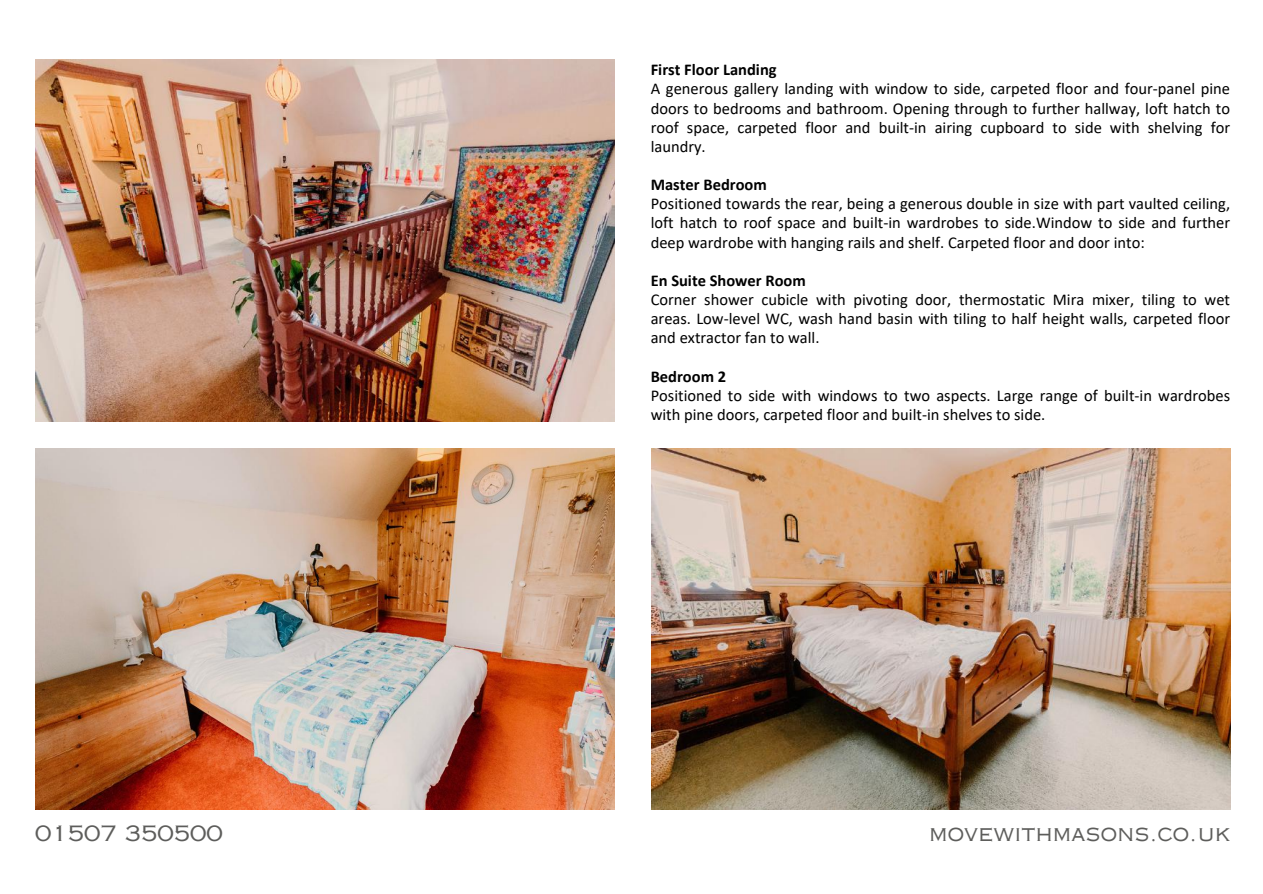
<style>
.page{position:relative;width:1263px;height:894px;background:#fff}
.page>*{position:absolute;margin:0;border:0;box-sizing:border-box;transform-origin:0 0}
.t1{font:21px "Copperplate Gothic LT Pro 32 AB";color:#5d5d5b}
.t2{font:16.5px/19.2px "Calibri";color:#000;text-align:justify}
.t3{font:700 16.5px "Calibri";color:#000}
</style>
<div class="page">
<img style="left:35px;top:60px;width:579px;height:361px">
<img style="left:35px;top:448px;width:579px;height:361px">
<img style="left:651px;top:448px;width:579px;height:361px">
<p class="t3" style="left:651px;top:63px;width:127px">First Floor Landing</p>
<p class="t2" style="left:651px;top:81px;width:581px">A generous gallery landing with window to side, carpeted floor and four-panel pine doors to bedrooms and bathroom. Opening through to further hallway, loft hatch to roof space, carpeted floor and built-in airing cupboard to side with shelving for laundry.</p>
<p class="t3" style="left:651px;top:178px;width:118px">Master Bedroom</p>
<p class="t2" style="left:651px;top:195px;width:581px">Positioned towards the rear, being a generous double in size with part vaulted ceiling, loft hatch to roof space and built-in wardrobes to side.Window to side and further deep wardrobe with hanging rails and shelf. Carpeted floor and door into:</p>
<p class="t3" style="left:651px;top:273px;width:157px">En Suite Shower Room</p>
<p class="t2" style="left:651px;top:291px;width:581px">Corner shower cubicle with pivoting door, thermostatic Mira mixer, tiling to wet areas. Low-level WC, wash hand basin with tiling to half height walls, carpeted floor and extractor fan to wall.</p>
<p class="t3" style="left:651px;top:369px;width:77px">Bedroom 2</p>
<p class="t2" style="left:651px;top:387px;width:581px">Positioned to side with windows to two aspects. Large range of built-in wardrobes with pine doors, carpeted floor and built-in shelves to side.</p>
<p class="t1" style="left:35px;top:825px;width:189px">01507 350500</p>
<p class="t1" style="left:929px;top:825px;width:302px">MOVEWITHMASONS.CO.UK</p>
</div>
